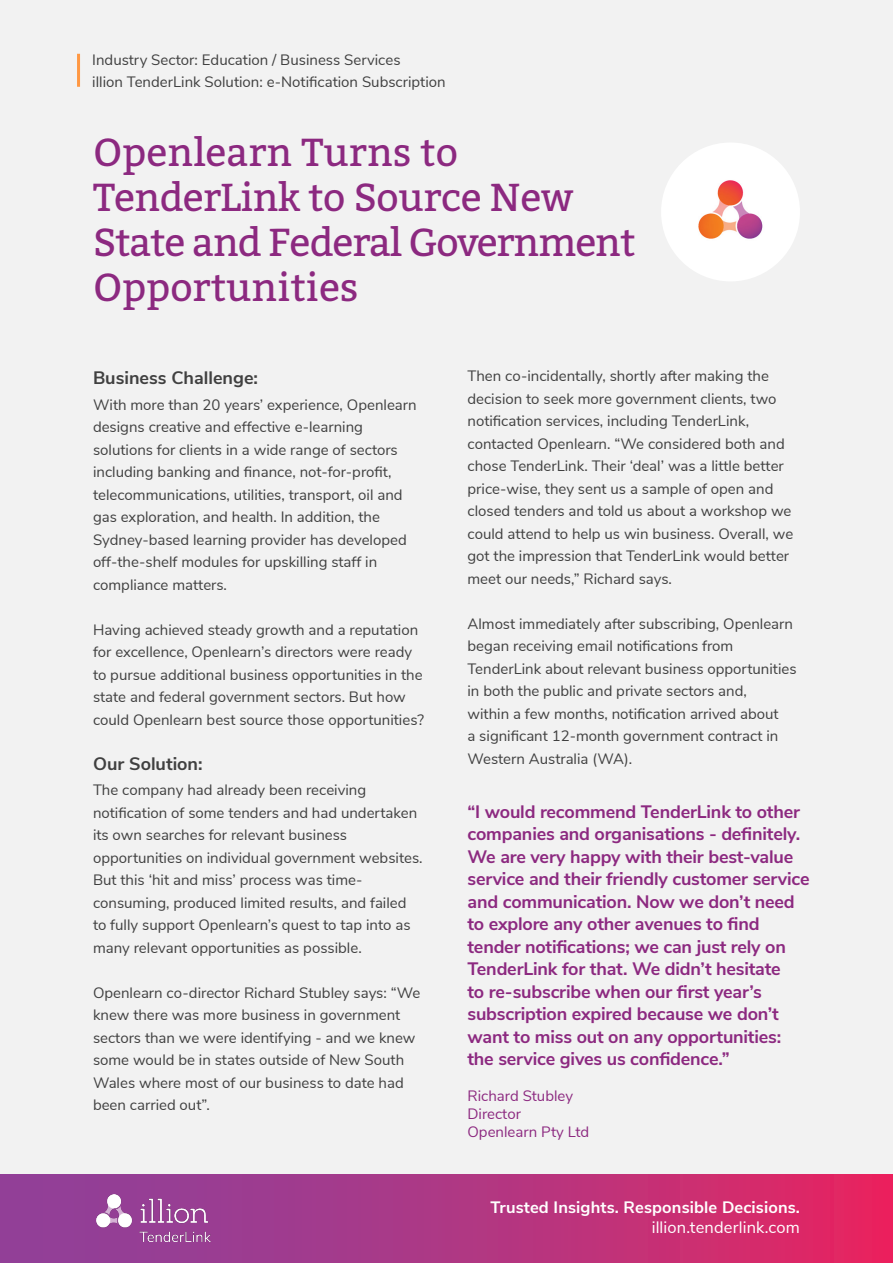
<style>
.page{position:relative;width:893px;height:1263px;background:#f2f2f2}
.page>*{position:absolute;margin:0;border:0;box-sizing:border-box;transform-origin:0 0}
.Heading_1_-_30pt{font:39px/45px "Bitter";letter-spacing:-.01em;color:#8c2980}
.Quote_-_10pt{font:700 18px/22.5px "Nunito Sans";letter-spacing:-.01em;color:#8c2980}
.Subheading_-_12pt{font:700 18px "Nunito Sans";color:#404040}
.t1{font:700 16.5px "Nunito Sans";letter-spacing:.01em;color:#fff}
.t2{font:16.5px "Nunito Sans";letter-spacing:.01em;color:#fff}
.Body_Copy_-_10pt{font:15px/22.5px "Nunito Sans";color:#404040}
.Credential{font:15px "Nunito Sans";color:#8c2980}
</style>
<div class="page">
<div style="left:0;top:1174px;width:893px;height:89px;background:linear-gradient(to right,#85449f,#e12764)"></div>
<img style="left:97px;top:1194px;width:114px;height:47px">
<div style="left:661px;top:143px;width:139px;height:138px;background:#fff;border-radius:50%"></div>
<img style="left:698px;top:180px;width:65px;height:59px">
<hr style="left:77px;top:54px;width:3px;height:33px;background:#ff9843">
<p class="Body_Copy_-_10pt" style="left:92px;top:47px;width:310px">Industry Sector: Education / Business Services</p>
<p class="Body_Copy_-_10pt" style="left:92px;top:70px;width:355px">illion TenderLink Solution: e-Notification Subscription</p>
<p class="Heading_1_-_30pt" style="left:93px;top:129px;width:544px">Openlearn Turns to<br>TenderLink to Source New<br>State and Federal Government<br>Opportunities</p>
<p class="Subheading_-_12pt" style="left:93px;top:365px;width:167px">Business Challenge:</p>
<p class="Body_Copy_-_10pt" style="left:93px;top:392px;width:325px">With more than 20 years’ experience, Openlearn designs creative and effective e-learning solutions for clients in a wide range of sectors including banking and finance, not-for-profit, telecommunications, utilities, transport, oil and gas exploration, and health. In addition, the Sydney-based learning provider has developed off-the-shelf modules for upskilling staff in compliance matters.</p>
<p class="Body_Copy_-_10pt" style="left:93px;top:617px;width:333px">Having achieved steady growth and a reputation for excellence, Openlearn’s directors were ready to pursue additional business opportunities in the state and federal government sectors. But how could Openlearn best source those opportunities?</p>
<p class="Subheading_-_12pt" style="left:93px;top:750px;width:111px">Our Solution:</p>
<p class="Body_Copy_-_10pt" style="left:93px;top:778px;width:331px">The company had already been receiving notification of some tenders and had undertaken its own searches for relevant business opportunities on individual government websites.<br>But this ‘hit and miss’ process was time&shy;consuming, produced limited results, and failed to fully support Openlearn’s quest to tap into as many relevant opportunities as possible.</p>
<p class="Body_Copy_-_10pt" style="left:93px;top:980px;width:329px">Openlearn co-director Richard Stubley says: “We knew there was more business in government sectors than we were identifying - and we knew some would be in states outside of New South Wales where most of our business to date had been carried out”.</p>
<p class="Body_Copy_-_10pt" style="left:467px;top:364px;width:327px">Then co-incidentally, shortly after making the decision to seek more government clients, two notification services, including TenderLink, contacted Openlearn. “We considered both and chose TenderLink. Their ‘deal’ was a little better price-wise, they sent us a sample of open and closed tenders and told us about a workshop we could attend to help us win business. Overall, we got the impression that TenderLink would better meet our needs,” Richard says.</p>
<p class="Body_Copy_-_10pt" style="left:467px;top:611px;width:331px">Almost immediately after subscribing, Openlearn began receiving email notifications from TenderLink about relevant business opportunities in both the public and private sectors and,<br>within a few months, notification arrived about<br>a significant 12-month government contract in Western Australia (WA).</p>
<p class="Quote_-_10pt" style="left:467px;top:799px;width:344px">“I would recommend TenderLink to other companies and organisations - definitely.<br>We are very happy with their best-value service and their friendly customer service and communication. Now we don’t need to explore any other avenues to find tender notifications; we can just rely on TenderLink for that. We didn’t hesitate<br>to re-subscribe when our first year’s subscription expired because we don’t want to miss out on any opportunities: the service gives us confidence.”</p>
<p class="Credential" style="left:467px;top:1085px;width:107px">Richard Stubley</p>
<p class="Credential" style="left:467px;top:1103px;width:55px">Director</p>
<p class="Credential" style="left:467px;top:1121px;width:123px">Openlearn Pty Ltd</p>
<p class="t1" style="left:491px;top:1195px;width:311px">Trusted Insights. Responsible Decisions.</p>
<p class="t2" style="left:652px;top:1215px;width:150px">illion.tenderlink.com</p>
</div>
